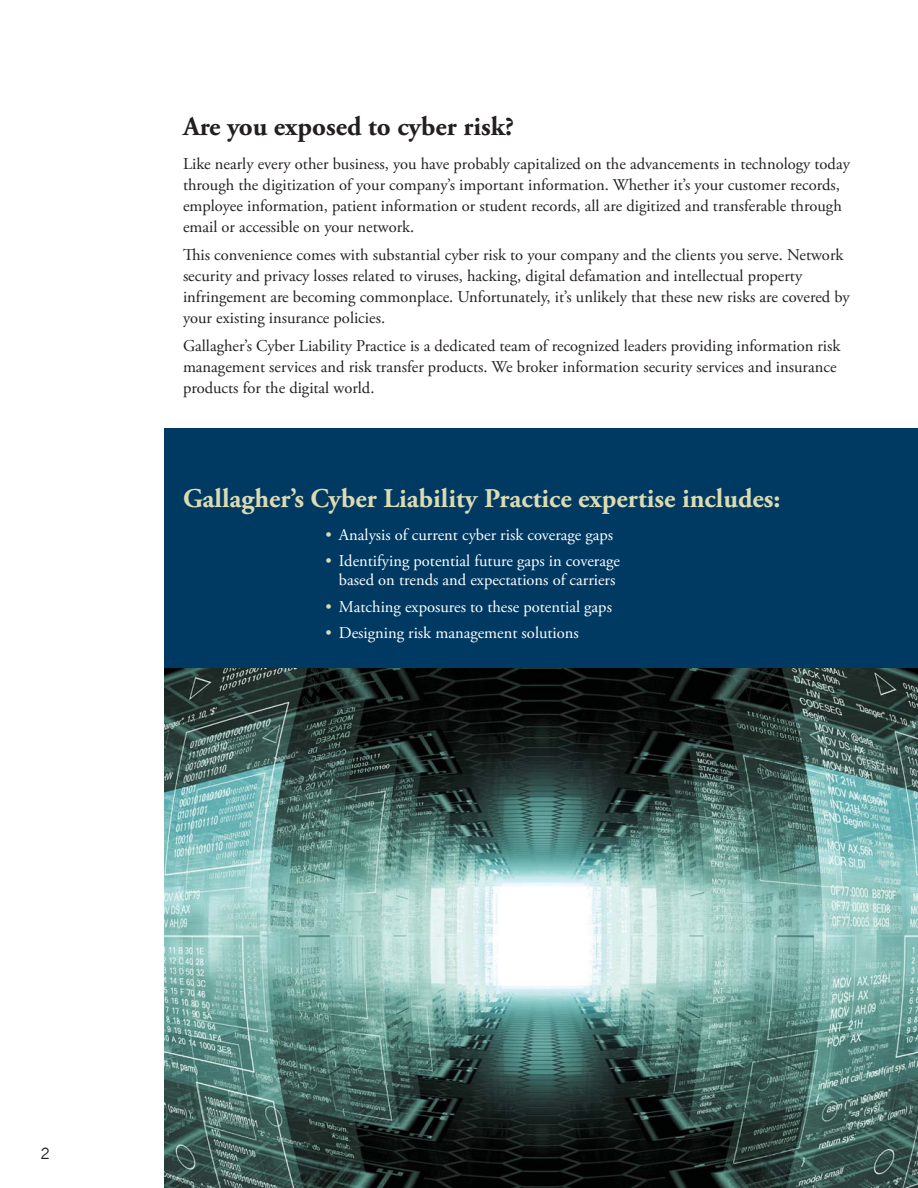
<style>
.page{position:relative;width:918px;height:1188px;background:#fff}
.page>*{position:absolute;margin:0;border:0;box-sizing:border-box;transform-origin:0 0}
.t1{font:700 27px "Adobe Garamond Pro";color:#dcdbb2}
.t2{font:700 27px "Adobe Garamond Pro";color:#231f20}
.t3{font:16.5px/21px "Adobe Garamond Pro";color:#231f20}
.t4{font:16.5px/19.5px "Adobe Garamond Pro";color:#fff;text-align:center}
.t5{font:15px "News Gothic";color:#231f20}
.s1{color:#dcdbb2}
</style>
<div class="page">
<div style="left:165px;top:429px;width:753px;height:240px;background:#003a63"></div>
<img style="left:165px;top:669px;width:753px;height:519px">
<h1 class="t2" style="left:183px;top:115px;width:333px">Are you exposed to cyber risk?</h1>
<p class="t3" style="left:183px;top:155px;width:668px">Like nearly every other business, you have probably capitalized on the advancements in technology today through the digitization of your company’s important information. Whether it’s your customer records, employee information, patient information or student records, all are digitized and transferable through email or accessible on your network.</p>
<p class="t3" style="left:183px;top:245px;width:668px">This convenience comes with substantial cyber risk to your company and the clients you serve. Network security and privacy losses related to viruses, hacking, digital defamation and intellectual property infringement are becoming commonplace. Unfortunately, it’s unlikely that these new risks are covered by your existing insurance policies.</p>
<p class="t3" style="left:183px;top:336px;width:659px">Gallagher’s Cyber Liability Practice is a dedicated team of recognized leaders providing information risk management services and risk transfer products. We broker information security services and insurance products for the digital world.</p>
<h1 class="t1" style="left:183px;top:487px;width:599px">Gallagher’s Cyber Liability Practice expertise includes:</h1>
<p class="t4" style="left:326px;top:526px;width:289px"><span class="s1">•</span> Analysis of current cyber risk coverage gaps</p>
<p class="t4" style="left:326px;top:552px;width:296px"><span class="s1">•</span> Identifying potential future gaps in coverage based on trends and expectations of carriers</p>
<p class="t4" style="left:326px;top:598px;width:288px"><span class="s1">•</span> Matching exposures to these potential gaps</p>
<p class="t4" style="left:326px;top:624px;width:255px"><span class="s1">•</span> Designing risk management solutions</p>
<p class="t5" style="left:41px;top:1144px;width:11px">2</p>
</div>
